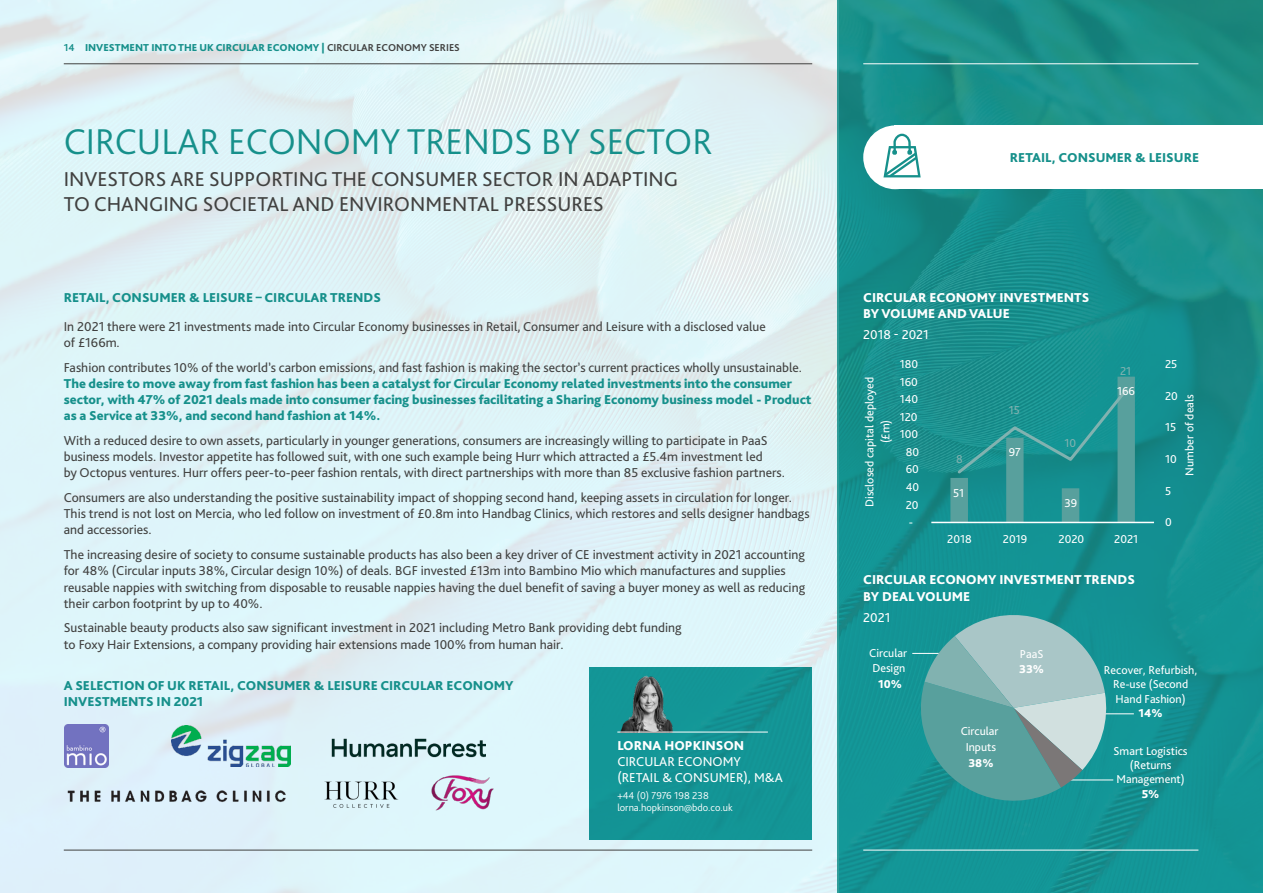
<style>
.page{position:relative;width:1263px;height:893px;background:#fff}
.page>*{position:absolute;margin:0;border:0;box-sizing:border-box;transform-origin:0 0}
.Main_Page_Headline{font:300 37.5px "Bliss Pro";color:#16908b}
.Main_Page_Subtitle{font:21px/25.2px "Bliss Pro";color:#414140}
.Body_Text{font:13.5px/16.2px "Bliss Pro";color:#414140}
.Body_Text-2{font:800 13.5px/16.2px "Bliss Pro";color:#16908b}
.Body_Subheading{font:800 13.5px/16.5px "Bliss Pro";color:#16908b}
.Body_Subheading-2{font:800 13.5px/16.5px "Bliss Pro";color:#fff}
.Page_Header{font:13.5px/16.2px "Bliss Pro";color:#fff}
.Body_Subheading-3{font:13.5px "Bliss Pro";color:#fff}
.t1{font:12px/14.4px "Bliss Pro";color:#fff;text-align:center}
.t2{font:12px "Bliss Pro";color:#81b2b0}
.Page_Header-2{font:800 10.5px "Bliss Pro";color:#16908b}
.t3{font:300 10.5px "Bliss Pro";color:#fff}
.Page_Header-3{font:700 10.5px "Bliss Pro";color:#16908b}
.s1{font-weight:700;color:#414140}
.s2{font-weight:400;color:#414140}
.s3{font-weight:800}
</style>
<div class="page">
<img style="left:0;top:0;width:838px;height:893px">
<svg style="left:838px;top:0;width:425px;height:893px;background:#16908e"></svg>
<hr style="left:64px;top:63px;width:748px;height:1px;background:#414140">
<hr style="left:64px;top:850px;width:748px;height:1px;background:#414140">
<div style="left:894px;top:125px;width:369px;height:64px;background:#fff"></div>
<div style="left:863px;top:125px;width:64px;height:64px;background:#fff;border-radius:50%"></div>
<hr style="left:1093px;top:713px;width:41px;height:1px;background:#fff">
<hr style="left:1067px;top:780px;width:46px;height:1px;background:#fff">
<svg style="left:912px;top:614px;width:197px;height:192px;background:#68abab"></svg>
<hr style="left:931px;top:522px;width:223px;height:1px;background:#fff">
<svg style="left:950px;top:377px;width:185px;height:145px;background:#269392"></svg>
<svg style="left:883px;top:134px;width:38px;height:43px"></svg>
<img style="left:332px;top:738px;width:154px;height:20px">
<img style="left:64px;top:786px;width:227px;height:20px">
<img style="left:171px;top:725px;width:120px;height:42px">
<img style="left:321px;top:777px;width:79px;height:34px">
<img style="left:64px;top:724px;width:44px;height:44px">
<img style="left:431px;top:774px;width:63px;height:39px">
<hr style="left:863px;top:63px;width:335px;height:1px;background:#fff">
<hr style="left:863px;top:850px;width:335px;height:1px;background:#fff">
<img style="left:617px;top:673px;width:63px;height:59px">
<hr style="left:617px;top:732px;width:151px;height:1px;background:#fff">
<p class="Page_Header-3" style="left:64px;top:40px;width:12px">14</p>
<p class="Page_Header-2" style="left:85px;top:40px;width:376px">INVESTMENT INTO THE UK CIRCULAR ECONOMY | <span class="s1">CIRCULAR ECONOMY SERIES</span></p>
<p class="Main_Page_Headline" style="left:64px;top:118px;width:650px">CIRCULAR ECONOMY TRENDS BY SECTOR</p>
<p class="Main_Page_Subtitle" style="left:64px;top:166px;width:616px">INVESTORS ARE SUPPORTING THE CONSUMER SECTOR IN ADAPTING<br>TO CHANGING SOCIETAL AND ENVIRONMENTAL PRESSURES</p>
<p class="Body_Subheading" style="left:64px;top:289px;width:319px">RETAIL, CONSUMER &amp; LEISURE – CIRCULAR TRENDS</p>
<p class="Body_Text" style="left:64px;top:318px;width:704px">In 2021 there were 21 investments made into Circular Economy businesses in Retail, Consumer and Leisure with a disclosed value of £166m.</p>
<p class="Body_Text-2" style="left:64px;top:359px;width:749px"><span class="s2">Fashion contributes 10% of the world’s carbon emissions, and fast fashion is making the sector’s current practices wholly unsustainable.<br></span>The desire to move away from fast fashion has been a catalyst for Circular Economy related investments into the consumer sector, with 47% of 2021 deals made into consumer facing businesses facilitating a Sharing Economy business model - Product as a Service at 33%, and second hand fashion at 14%.</p>
<p class="Body_Text" style="left:64px;top:432px;width:722px">With a reduced desire to own assets, particularly in younger generations, consumers are increasingly willing to participate in PaaS business models. Investor appetite has followed suit, with one such example being Hurr which attracted a £5.4m investment led<br>by Octopus ventures. Hurr offers peer-to-peer fashion rentals, with direct partnerships with more than 85 exclusive fashion partners.</p>
<p class="Body_Text" style="left:64px;top:489px;width:747px">Consumers are also understanding the positive sustainability impact of shopping second hand, keeping assets in circulation for longer.<br>This trend is not lost on Mercia, who led follow on investment of £0.8m into Handbag Clinics, which restores and sells designer handbags and accessories.</p>
<p class="Body_Text" style="left:64px;top:546px;width:743px">The increasing desire of society to consume sustainable products has also been a key driver of CE investment activity in 2021 accounting for 48% (Circular inputs 38%, Circular design 10%) of deals. BGF invested £13m into Bambino Mio which manufactures and supplies reusable nappies with switching from disposable to reusable nappies having the duel benefit of saving a buyer money as well as reducing their carbon footprint by up to 40%.</p>
<p class="Body_Text" style="left:64px;top:620px;width:619px">Sustainable beauty products also saw significant investment in 2021 including Metro Bank providing debt funding to Foxy Hair Extensions, a company providing hair extensions made 100% from human hair.</p>
<p class="Body_Subheading" style="left:64px;top:677px;width:451px">A SELECTION OF UK RETAIL, CONSUMER &amp; LEISURE CIRCULAR ECONOMY<br>INVESTMENTS IN 2021</p>
<p class="Page_Header" style="left:617px;top:737px;width:167px"><span class="s3">LORNA HOPKINSON<br></span>CIRCULAR ECONOMY (RETAIL &amp; CONSUMER), M&amp;A</p>
<p class="t3" style="left:617px;top:789px;width:93px">+44 (0) 7976 198 238</p>
<p class="t3" style="left:617px;top:801px;width:117px">lorna.hopkinson@bdo.co.uk</p>
<p class="Body_Subheading" style="left:1010px;top:149px;width:191px">RETAIL, CONSUMER &amp; LEISURE</p>
<p class="Body_Subheading-2" style="left:863px;top:289px;width:228px">CIRCULAR ECONOMY INVESTMENTS<br>BYVOLUME AND VALUE</p>
<p class="Body_Subheading-3" style="left:863px;top:326px;width:67px">2018 - 2021</p>
<p class="t1" style="left:900px;top:357px;width:20px">180</p>
<p class="t1" style="left:900px;top:374px;width:20px">160</p>
<p class="t1" style="left:861px;top:443px;width:68px;line-height:16px;text-align:left;text-indent:-64px;rotate:-90deg">Disclosed capital deployed (£m)</p>
<p class="t1" style="left:900px;top:392px;width:20px">140</p>
<p class="t1" style="left:900px;top:409px;width:19px">120</p>
<p class="t1" style="left:900px;top:427px;width:20px">100</p>
<p class="t1" style="left:906px;top:444px;width:15px">80</p>
<p class="t1" style="left:906px;top:462px;width:15px">60</p>
<p class="t1" style="left:906px;top:480px;width:15px">40</p>
<p class="t1" style="left:906px;top:497px;width:14px">20</p>
<p class="t1" style="left:909px;top:515px;width:6px">-</p>
<p class="t2" style="left:956px;top:451px;width:8px">8</p>
<p class="t1" style="left:953px;top:485px;width:13px">51</p>
<p class="t2" style="left:1009px;top:403px;width:13px">15</p>
<p class="t1" style="left:1009px;top:445px;width:14px">97</p>
<p class="t2" style="left:1064px;top:436px;width:13px">10</p>
<p class="t1" style="left:1064px;top:495px;width:14px">39</p>
<p class="t2" style="left:1120px;top:363px;width:13px">21</p>
<p class="t1" style="left:1117px;top:384px;width:20px">166</p>
<p class="t1" style="left:947px;top:531px;width:26px">2018</p>
<p class="t1" style="left:1003px;top:531px;width:26px">2019</p>
<p class="t1" style="left:1058px;top:531px;width:27px">2020</p>
<p class="t1" style="left:1114px;top:531px;width:26px">2021</p>
<p class="t1" style="left:1165px;top:357px;width:14px">25</p>
<p class="t1" style="left:1165px;top:388px;width:14px">20</p>
<p class="t1" style="left:1182px;top:475px;width:83px;rotate:-90deg">Number of deals</p>
<p class="t1" style="left:1165px;top:420px;width:13px">15</p>
<p class="t1" style="left:1165px;top:451px;width:13px">10</p>
<p class="t1" style="left:1165px;top:483px;width:8px">5</p>
<p class="t1" style="left:1165px;top:515px;width:8px">0</p>
<p class="Body_Subheading-2" style="left:863px;top:571px;width:273px">CIRCULAR ECONOMY INVESTMENT TRENDS<br>BY DEALVOLUME</p>
<p class="Body_Subheading-3" style="left:863px;top:609px;width:29px">2021</p>
<p class="t1" style="left:1019px;top:645px;width:26px;line-height:15.8px;text-align:left">PaaS<br><span class="s3">33%</span></p>
<p class="t1" style="left:869px;top:644px;width:39px;line-height:15.8px">Circular<br>Design<br><span class="s3">10%</span></p>
<p class="t1" style="left:1104px;top:662px;width:95px">Recover, Refurbish,<br>Re-use (Second<br>Hand Fashion)<br><span class="s3">14%</span></p>
<p class="t1" style="left:1113px;top:743px;width:76px">Smart Logistics (Returns<br>Management)<br><span class="s3">5%</span></p>
<p class="t1" style="left:961px;top:723px;width:39px;line-height:15.8px">Circular<br>Inputs<br><span class="s3">38%</span></p>
</div>
